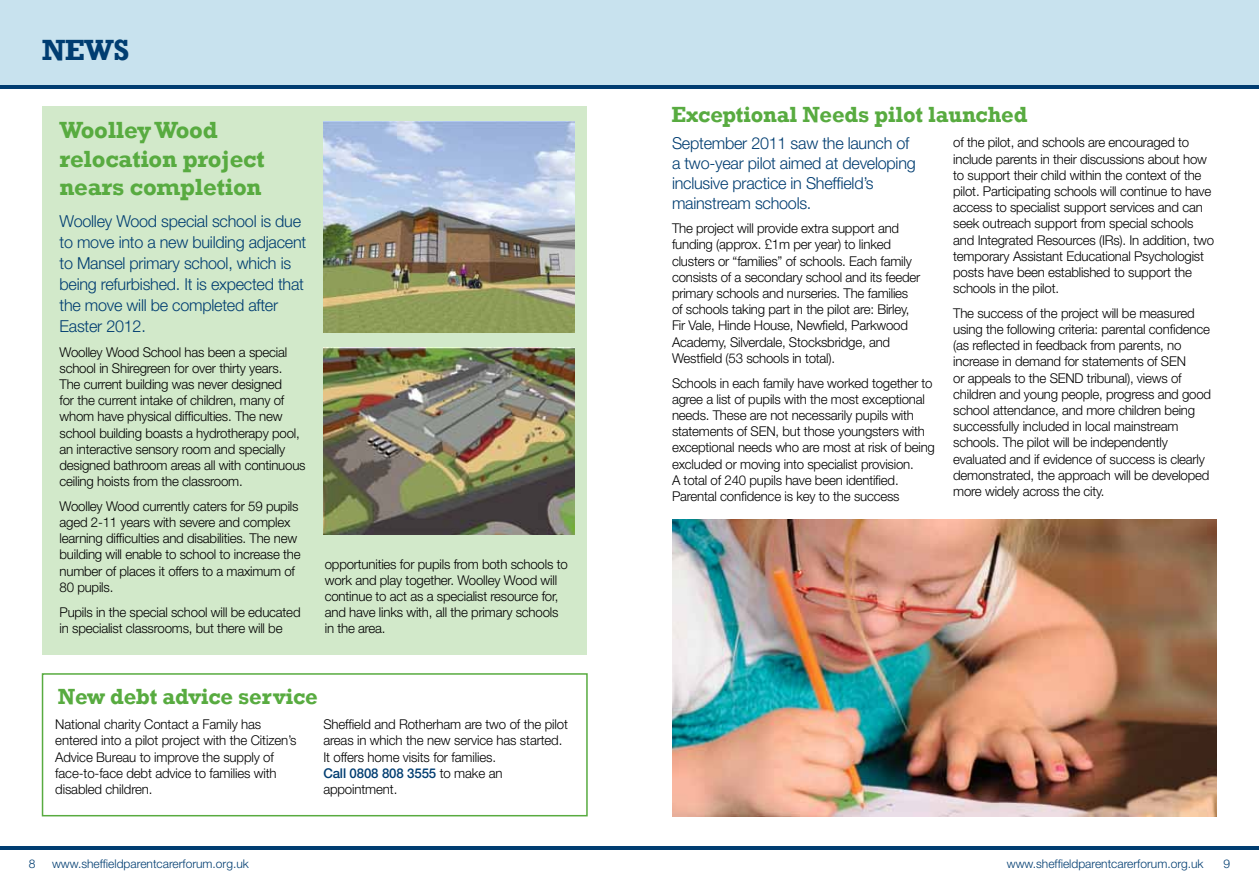
<style>
.page{position:relative;width:1259px;height:893px;background:#fff}
.page>*{position:absolute;margin:0;border:0;box-sizing:border-box;transform-origin:0 0}
.t1{font:700 30px "Rockwell";color:#003d71}
.t2{font:700 24px/28.5px "Rockwell";letter-spacing:-.01em;color:#58ab40}
.t3{font:700 22.5px "Rockwell";letter-spacing:-.01em;color:#58ab40}
.t4{font:300 16.5px/21px "Helvetica Neue";letter-spacing:-.015em;color:#003d71}
.t5{font:300 13.5px/16.2px "Helvetica Neue";letter-spacing:-.015em;color:#000}
.t6{font:300 12px "Helvetica Neue";color:#003d71}
.s1{font-weight:500;color:#003d71}
</style>
<div class="page">
<div style="left:0;top:0;width:1259px;height:87px;background:#c8e2ee"></div>
<div style="left:43px;top:107px;width:544px;height:548px;background:#d2e9ca"></div>
<div style="left:42px;top:673px;width:546px;height:143px;border:2px solid #58ab40"></div>
<hr style="left:0;top:85px;width:1259px;height:3px;background:#003d71">
<hr style="left:0;top:847px;width:1259px;height:3px;background:#003d71">
<img style="left:672px;top:520px;width:544px;height:296px">
<img style="left:324px;top:121px;width:251px;height:212px">
<img style="left:324px;top:347px;width:250px;height:188px">
<h1 class="t1" style="left:42px;top:31px;width:89px">NEWS</h1>
<h2 class="t2" style="left:60px;top:116px;width:207px">Woolley Wood relocation project nears completion</h2>
<p class="t4" style="left:60px;top:211px;width:248px">Woolley Wood special school is due to move into a new building adjacent to Mansel primary school, which is being refurbished. It is expected that the move will be completed after<br>Easter 2012.</p>
<p class="t5" style="left:60px;top:344px;width:248px">Woolley Wood School has been a special school in Shiregreen for over thirty years.<br>The current building was never designed<br>for the current intake of children, many of whom have physical difficulties. The new school building boasts a hydrotherapy pool, an interactive sensory room and specially designed bathroom areas all with continuous ceiling hoists from the classroom.</p>
<p class="t5" style="left:60px;top:498px;width:243px">Woolley Wood currently caters for 59 pupils aged 2-11 years with severe and complex learning difficulties and disabilities. The new building will enable to school to increase the number of places it offers to a maximum of 80 pupils.</p>
<p class="t5" style="left:60px;top:604px;width:242px">Pupils in the special school will be educated in specialist classrooms, but there will be</p>
<p class="t5" style="left:325px;top:556px;width:244px">opportunities for pupils from both schools to work and play together. Woolley Wood will continue to act as a specialist resource for, and have links with, all the primary schools in the area.</p>
<h3 class="t3" style="left:58px;top:682px;width:261px">New debt advice service</h3>
<p class="t5" style="left:55px;top:716px;width:243px">National charity Contact a Family has entered into a pilot project with the Citizen’s Advice Bureau to improve the supply of face-to-face debt advice to families with disabled children.</p>
<p class="t5" style="left:323px;top:716px;width:246px">Sheffield and Rotherham are two of the pilot areas in which the new service has started.<br>It offers home visits for families.<br><span class="s1">Call 0808 808 3555</span> to make an appointment.</p>
<h3 class="t3" style="left:671px;top:101px;width:357px">Exceptional Needs pilot launched</h3>
<p class="t4" style="left:672px;top:133px;width:245px;line-height:19.8px">September 2011 saw the launch of a two-year pilot aimed at developing inclusive practice in Sheffield’s mainstream schools.</p>
<p class="t5" style="left:672px;top:220px;width:250px">The project will provide extra support and funding (approx. £1m per year) to linked clusters or “families” of schools. Each family consists of a secondary school and its feeder primary schools and nurseries. The families of schools taking part in the pilot are: Birley, Fir Vale, Hinde House, Newfield, Parkwood Academy, Silverdale, Stocksbridge, and Westfield (53 schools in total).</p>
<p class="t5" style="left:672px;top:375px;width:264px">Schools in each family have worked together to agree a list of pupils with the most exceptional needs. These are not necessarily pupils with statements of SEN, but those youngsters with exceptional needs who are most at risk of being excluded or moving into specialist provision.<br>A total of 240 pupils have been identified.<br>Parental confidence is key to the success</p>
<p class="t5" style="left:953px;top:135px;width:262px">of the pilot, and schools are encouraged to include parents in their discussions about how to support their child within the context of the pilot. Participating schools will continue to have access to specialist support services and can seek outreach support from special schools and Integrated Resources (IRs). In addition, two temporary Assistant Educational Psychologist posts have been established to support the schools in the pilot.</p>
<p class="t5" style="left:953px;top:305px;width:259px">The success of the project will be measured using the following criteria: parental confidence (as reflected in feedback from parents, no increase in demand for statements of SEN<br>or appeals to the SEND tribunal), views of children and young people, progress and good school attendance, and more children being successfully included in local mainstream schools. The pilot will be independently evaluated and if evidence of success is clearly demonstrated, the approach will be developed more widely across the city.</p>
<p class="t6" style="left:29px;top:857px;width:8px">8</p>
<p class="t6" style="left:52px;top:857px;width:198px">www.sheffieldparentcarerforum.org.uk</p>
<p class="t6" style="left:1006px;top:857px;width:198px">www.sheffieldparentcarerforum.org.uk</p>
<p class="t6" style="left:1223px;top:857px;width:8px">9</p>
</div>
